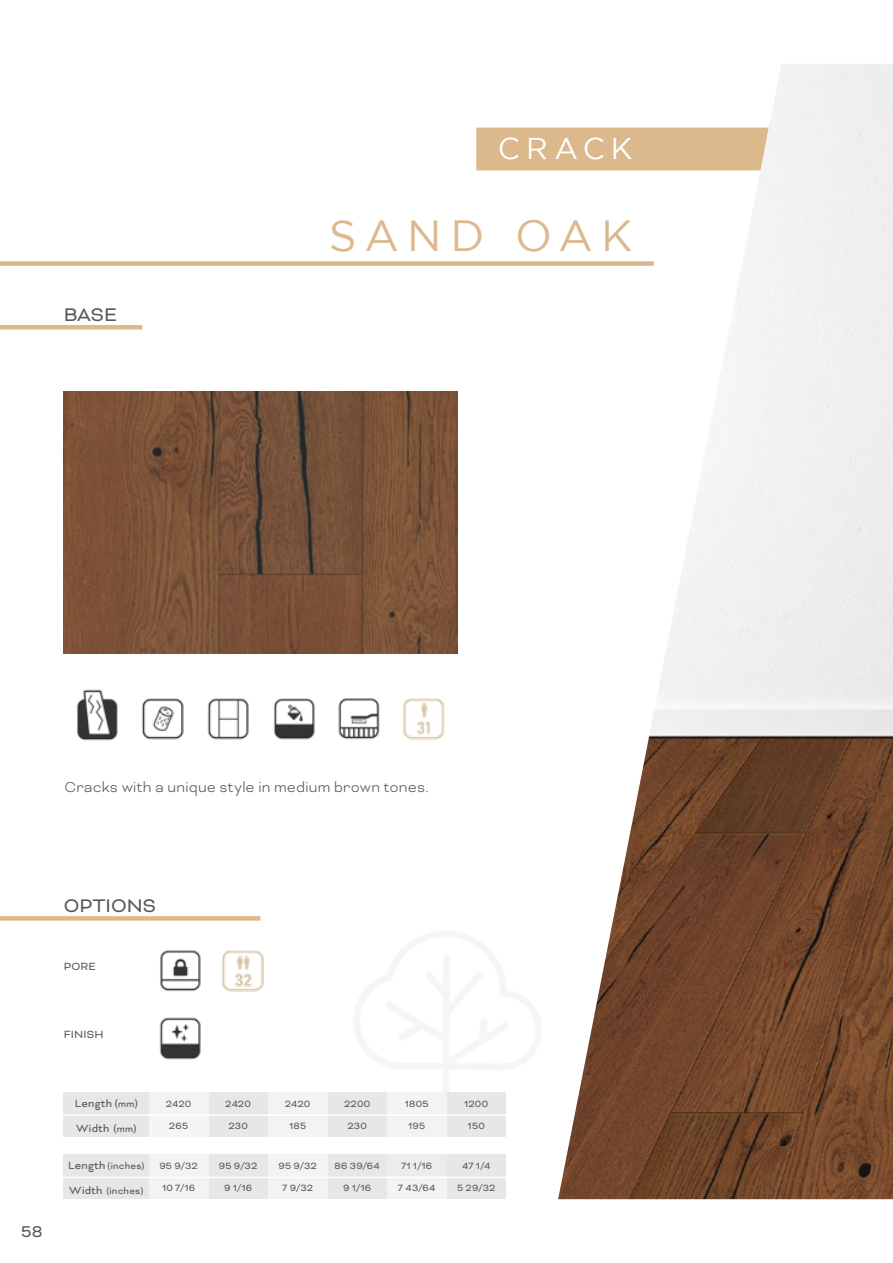
<style>
.page{position:relative;width:893px;height:1263px;background:#fff}
.page>*{position:absolute;margin:0;border:0;box-sizing:border-box;transform-origin:0 0}
.t1{font:43.5px "Gotham";letter-spacing:.19em;color:#dbb98d}
.t2{font:30px "Gotham";letter-spacing:.2em;color:#fff}
.t3{font:21px "Bicyclette";color:#57585a}
.t4{font:18px "Bicyclette";color:#57585a}
.t5{font:300 16.5px "Bicyclette";letter-spacing:.01em;color:#57585a}
.t6{font:12px "Bicyclette";letter-spacing:.02em;color:#57585a}
.t7{font:10.5px "Bicyclette";letter-spacing:.025em;color:#57585a}
.s1{font-size:10.5px}
.s2{font-size:12px}
</style>
<div class="page">
<div style="left:476px;top:128px;width:82px;height:42px;background:#dbb98d"></div>
<hr style="left:0;top:325px;width:142px;height:4px;background:#dbb98d">
<div style="left:64px;top:1092px;width:85px;height:22px;background:#e6e7e9"></div>
<div style="left:64px;top:1154px;width:85px;height:23px;background:#e6e7e9"></div>
<div style="left:208px;top:1092px;width:60px;height:22px;background:#e6e7e9"></div>
<div style="left:208px;top:1154px;width:60px;height:23px;background:#e6e7e9"></div>
<div style="left:327px;top:1092px;width:60px;height:22px;background:#e6e7e9"></div>
<div style="left:446px;top:1092px;width:60px;height:22px;background:#e6e7e9"></div>
<div style="left:327px;top:1154px;width:60px;height:23px;background:#e6e7e9"></div>
<div style="left:446px;top:1154px;width:60px;height:23px;background:#e6e7e9"></div>
<div style="left:149px;top:1092px;width:59px;height:22px;background:#f2f3f4"></div>
<div style="left:149px;top:1154px;width:59px;height:23px;background:#f2f3f4"></div>
<div style="left:268px;top:1092px;width:59px;height:22px;background:#f2f3f4"></div>
<div style="left:268px;top:1154px;width:59px;height:23px;background:#f2f3f4"></div>
<div style="left:387px;top:1092px;width:59px;height:22px;background:#f2f3f4"></div>
<div style="left:387px;top:1154px;width:59px;height:23px;background:#ececee"></div>
<div style="left:64px;top:1114px;width:85px;height:23px;background:#e6e7e9"></div>
<div style="left:64px;top:1177px;width:85px;height:22px;background:#e6e7e9"></div>
<div style="left:208px;top:1114px;width:60px;height:23px;background:#e6e7e9"></div>
<div style="left:208px;top:1177px;width:60px;height:22px;background:#e6e7e9"></div>
<div style="left:327px;top:1114px;width:60px;height:23px;background:#e6e7e9"></div>
<div style="left:446px;top:1114px;width:60px;height:23px;background:#e6e7e9"></div>
<div style="left:327px;top:1177px;width:60px;height:22px;background:#e6e7e9"></div>
<div style="left:446px;top:1177px;width:60px;height:22px;background:#e6e7e9"></div>
<div style="left:149px;top:1114px;width:59px;height:23px;background:#f5f5f6"></div>
<div style="left:149px;top:1177px;width:59px;height:22px;background:#f2f3f4"></div>
<div style="left:268px;top:1114px;width:59px;height:23px;background:#f2f3f4"></div>
<div style="left:268px;top:1177px;width:59px;height:22px;background:#f2f3f4"></div>
<div style="left:387px;top:1114px;width:59px;height:23px;background:#f2f3f4"></div>
<div style="left:387px;top:1177px;width:59px;height:22px;background:#f2f3f4"></div>
<hr style="left:63px;top:1114px;width:447px;height:2px;background:#fff">
<hr style="left:63px;top:1177px;width:447px;height:1px;background:#fff">
<div style="left:0;top:261px;width:654px;height:5px;background:#dbb98d"></div>
<div style="left:0;top:916px;width:260px;height:5px;background:#dbb98d"></div>
<img style="left:64px;top:391px;width:393px;height:262px">
<img style="left:160px;top:950px;width:41px;height:42px">
<img style="left:159px;top:1017px;width:42px;height:43px">
<img style="left:221px;top:950px;width:43px;height:42px">
<img style="left:273px;top:698px;width:42px;height:42px">
<img style="left:207px;top:698px;width:42px;height:42px">
<img style="left:141px;top:698px;width:43px;height:42px">
<img style="left:77px;top:689px;width:41px;height:52px">
<img style="left:338px;top:698px;width:42px;height:42px">
<img style="left:403px;top:698px;width:42px;height:42px">
<img style="left:558px;top:64px;width:335px;height:1135px">
<p class="t3" style="left:64px;top:303px;width:55px">BASE</p>
<p class="t2" style="left:498px;top:132px;width:136px">CRACK</p>
<p class="t1" style="left:329px;top:212px;width:305px">SAND OAK</p>
<p class="t5" style="left:64px;top:777px;width:365px">Cracks with a unique style in medium brown tones.</p>
<p class="t3" style="left:64px;top:893px;width:94px">OPTIONS</p>
<p class="t6" style="left:64px;top:959px;width:34px">PORE</p>
<p class="t6" style="left:64px;top:1027px;width:41px">FINISH</p>
<p class="t4" style="left:21px;top:1221px;width:23px">58</p>
<p class="t6" style="left:75px;top:1096px;width:64px">Length (<span class="s1">mm</span>)</p>
<p class="t7" style="left:166px;top:1097px;width:27px">2420</p>
<p class="t7" style="left:225px;top:1097px;width:27px">2420</p>
<p class="t7" style="left:285px;top:1097px;width:27px">2420</p>
<p class="t7" style="left:344px;top:1097px;width:28px">2200</p>
<p class="t7" style="left:464px;top:1097px;width:26px">1200</p>
<p class="t7" style="left:405px;top:1097px;width:25px">1805</p>
<p class="t6" style="left:76px;top:1121px;width:62px">Width (<span class="s1">mm</span>)</p>
<p class="t7" style="left:169px;top:1120px;width:21px">265</p>
<p class="t7" style="left:228px;top:1120px;width:21px">230</p>
<p class="t7" style="left:289px;top:1120px;width:19px">185</p>
<p class="t7" style="left:347px;top:1120px;width:21px">230</p>
<p class="t7" style="left:468px;top:1120px;width:19px">150</p>
<p class="t7" style="left:408px;top:1120px;width:19px">195</p>
<p class="t7" style="left:68px;top:1160px;width:78px"><span class="s2">Length</span> (inches)</p>
<p class="t7" style="left:159px;top:1160px;width:40px">95 9/32</p>
<p class="t7" style="left:219px;top:1160px;width:40px">95 9/32</p>
<p class="t7" style="left:278px;top:1160px;width:40px">95 9/32</p>
<p class="t7" style="left:335px;top:1160px;width:47px">86 39/64</p>
<p class="t7" style="left:462px;top:1160px;width:30px">47 1/4</p>
<p class="t7" style="left:401px;top:1160px;width:33px">71 1/16</p>
<p class="t7" style="left:69px;top:1185px;width:75px"><span class="s2">Width</span> (inches)</p>
<p class="t7" style="left:162px;top:1182px;width:35px">10 7/16</p>
<p class="t7" style="left:224px;top:1182px;width:30px">9 1/16</p>
<p class="t7" style="left:282px;top:1182px;width:32px">7 9/32</p>
<p class="t7" style="left:343px;top:1182px;width:30px">9 1/16</p>
<p class="t7" style="left:457px;top:1182px;width:40px">5 29/32</p>
<p class="t7" style="left:398px;top:1182px;width:39px">7 43/64</p>
</div>
